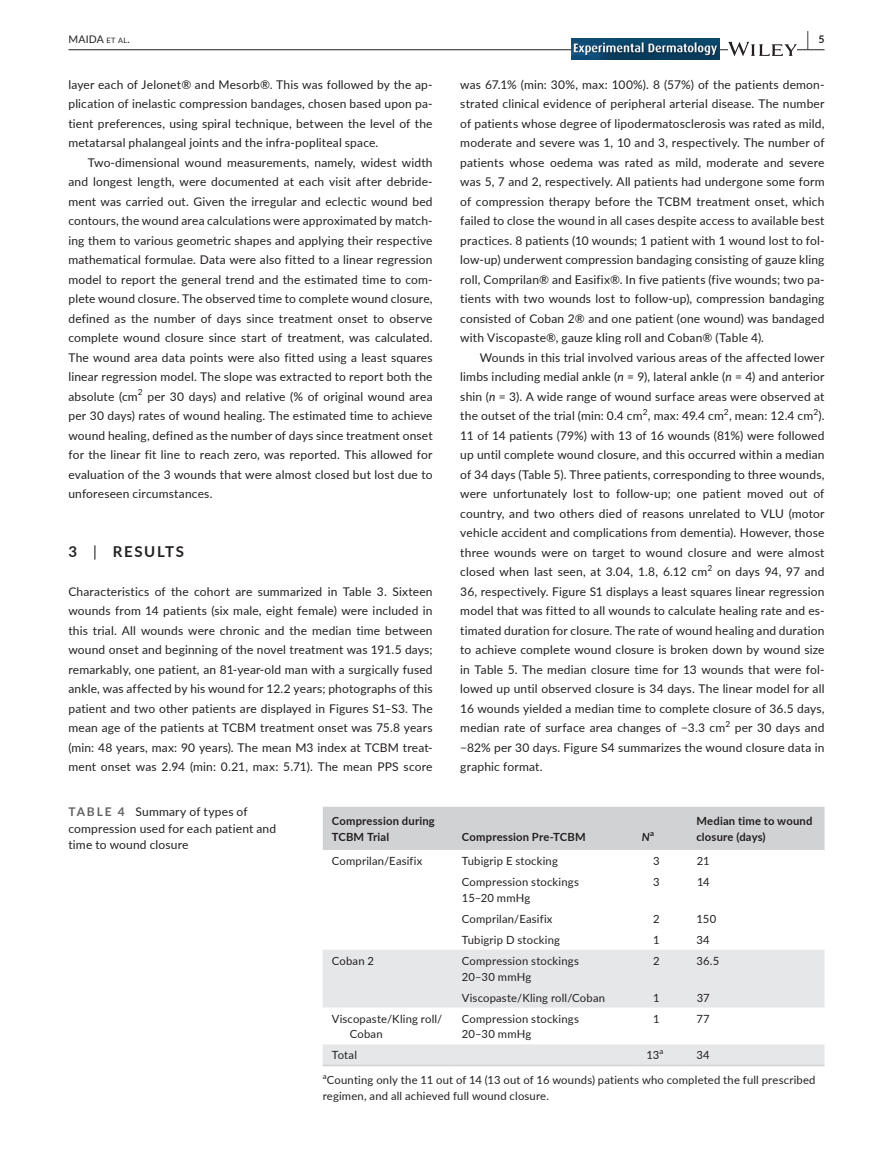
<style>
.page{position:relative;width:893px;height:1174px;background:#fff}
.page>*{position:absolute;margin:0;border:0;box-sizing:border-box;transform-origin:0 0}
.t1{font:700 19.5px "Lato";color:#231f20;scale:.43 1}
.t2{font:700 15px "Lato";letter-spacing:.105em;color:#231f20}
.t3{font:12px/19.5px "Lato";letter-spacing:.015em;color:#231f20;text-align:justify}
.t4{font:11.25px/15.8px "Lato";letter-spacing:.015em;color:#231f20}
.t5{font:700 11.25px/15.8px "Lato";letter-spacing:.015em;color:#231f20}
.t6{font:italic 700 11.25px "Lato";color:#231f20}
.t7{font:10.5px "Lato";letter-spacing:.02em;color:#231f20}
.t8{font:8.4px "Lato";color:#231f20}
.t9{font:7.8px "Lato";color:#231f20}
.t10{font:700 7.8px "Lato";color:#231f20}
.s1{font-size:7.35px}
.s2{font-style:italic}
.s3{font-weight:400}
.s4{font-weight:700;color:#636366}
</style>
<div class="page">
<hr style="left:68px;top:49px;width:756px;height:1px;background:#231f20">
<img style="left:571px;top:38px;width:149px;height:22px">
<svg style="left:728px;top:42px;width:69px;height:14px"></svg>
<div style="left:323px;top:806px;width:501px;height:44px;background:#d1d2d4"></div>
<svg style="left:323px;top:950px;width:501px;height:114px;fill:#e6e7e9"></svg>
<hr style="left:323px;top:1064px;width:130px;height:2px;background:#d1d2d4">
<hr style="left:453px;top:1064px;width:180px;height:2px;background:#d1d2d4">
<hr style="left:633px;top:1064px;width:54px;height:2px;background:#d1d2d4">
<hr style="left:687px;top:1064px;width:137px;height:2px;background:#d1d2d4">
<p class="t7" style="left:68px;top:31px;width:63px">MAIDA <span class="s1">et al</span>.</p>
<h1 class="t1" style="left:807px;top:25px;width:43px">| <sup>5</sup></h1>
<p class="t3" style="left:68px;top:74px;width:366px">layer each of Jelonet® and Mesorb®. This was followed by the ap&shy;plication of inelastic compression bandages, chosen based upon pa&shy;tient preferences, using spiral technique, between the level of the metatarsal phalangeal joints and the infra-popliteal space.</p>
<p class="t3" style="left:68px;top:152px;width:366px;text-indent:20px">Two-dimensional wound measurements, namely, widest width and longest length, were documented at each visit after debride&shy;ment was carried out. Given the irregular and eclectic wound bed contours, the wound area calculations were approximated by match&shy;ing them to various geometric shapes and applying their respective mathematical formulae. Data were also fitted to a linear regression model to report the general trend and the estimated time to com&shy;plete wound closure. The observed time to complete wound closure, defined as the number of days since treatment onset to observe complete wound closure since start of treatment, was calculated.<br>The wound area data points were also fitted using a least squares linear regression model. The slope was extracted to report both the absolute (cm</p>
<p class="t3" style="left:460px;top:74px;width:366px">was 67.1% (min: 30%, max: 100%). 8 (57%) of the patients demon&shy;strated clinical evidence of peripheral arterial disease. The number of patients whose degree of lipodermatosclerosis was rated as mild, moderate and severe was 1, 10 and 3, respectively. The number of patients whose oedema was rated as mild, moderate and severe was 5, 7 and 2, respectively. All patients had undergone some form of compression therapy before the TCBM treatment onset, which failed to close the wound in all cases despite access to available best practices. 8 patients (10 wounds; 1 patient with 1 wound lost to fol&shy;low-up) underwent compression bandaging consisting of gauze kling roll, Comprilan® and Easifix®. In five patients (five wounds; two pa&shy;tients with two wounds lost to follow-up), compression bandaging consisted of Coban 2® and one patient (one wound) was bandaged with Viscopaste®, gauze kling roll and Coban® (Table 4).</p>
<p class="t3" style="left:460px;top:347px;width:366px;text-indent:20px">Wounds in this trial involved various areas of the affected lower limbs including medial ankle (<span class="s2">n</span> = 9), lateral ankle (<span class="s2">n</span> = 4) and anterior shin (<span class="s2">n</span> = 3). A wide range of wound surface areas were observed at the outset of the trial (min: 0.4 cm , max: 49.4 cm , mean: 12.4 cm ).</p>
<p class="t8" style="left:138px;top:386px;width:6px">2</p>
<p class="t3" style="left:68px;top:386px;width:366px;text-indent:79px">per 30 days) and relative (% of original wound area per 30 days) rates of wound healing. The estimated time to achieve wound healing, defined as the number of days since treatment onset for the linear fit line to reach zero, was reported. This allowed for evaluation of the 3 wounds that were almost closed but lost due to unforeseen circumstances.</p>
<p class="t8" style="left:643px;top:406px;width:6px">2</p>
<p class="t8" style="left:724px;top:406px;width:6px">2</p>
<p class="t8" style="left:813px;top:406px;width:6px">2</p>
<p class="t3" style="left:460px;top:425px;width:366px">11 of 14 patients (79%) with 13 of 16 wounds (81%) were followed up until complete wound closure, and this occurred within a median of 34 days (Table 5). Three patients, corresponding to three wounds, were unfortunately lost to follow-up; one patient moved out of country, and two others died of reasons unrelated to VLU (motor vehicle accident and complications from dementia). However, those three wounds were on target to wound closure and were almost closed when last seen, at 3.04, 1.8, 6.12 cm</p>
<p class="t2" style="left:68px;top:540px;width:117px">3 <span class="s3">|</span> RESULTS</p>
<p class="t3" style="left:68px;top:581px;width:366px">Characteristics of the cohort are summarized in Table 3. Sixteen wounds from 14 patients (six male, eight female) were included in this trial. All wounds were chronic and the median time between wound onset and beginning of the novel treatment was 191.5 days; remarkably, one patient, an 81-year-old man with a surgically fused ankle, was affected by his wound for 12.2 years; photographs of this patient and two other patients are displayed in Figures S1–S3. The mean age of the patients at TCBM treatment onset was 75.8 years (min: 48 years, max: 90 years). The mean M3 index at TCBM treat&shy;ment onset was 2.94 (min: 0.21, max: 5.71). The mean PPS score</p>
<p class="t8" style="left:707px;top:562px;width:6px">2</p>
<p class="t3" style="left:460px;top:561px;width:366px;text-indent:257px">on days 94, 97 and 36, respectively. Figure S1 displays a least squares linear regression model that was fitted to all wounds to calculate healing rate and es&shy;timated duration for closure. The rate of wound healing and duration to achieve complete wound closure is broken down by wound size in Table 5. The median closure time for 13 wounds that were fol&shy;lowed up until observed closure is 34 days. The linear model for all 16 wounds yielded a median time to complete closure of 36.5 days, median rate of surface area changes of −3.3 cm</p>
<p class="t8" style="left:725px;top:718px;width:6px">2</p>
<p class="t3" style="left:460px;top:717px;width:366px;text-indent:275px">per 30 days and −82% per 30 days. Figure S4 summarizes the wound closure data in graphic format.</p>
<p class="t3" style="left:68px;top:803px;width:209px;line-height:16.5px;text-align:left"><span class="s4">TABLE 4</span> Summary of types of compression used for each patient and time to wound closure</p>
<p class="t5" style="left:332px;top:812px;width:105px">Compression during<br>TCBM Trial</p>
<p class="t5" style="left:462px;top:828px;width:125px">Compression Pre-TCBM</p>
<p class="t6" style="left:642px;top:828px;width:10px">N</p>
<p class="t10" style="left:650px;top:827px;width:5px">a</p>
<p class="t5" style="left:696px;top:812px;width:118px">Median time to wound closure (days)</p>
<p class="t4" style="left:332px;top:852px;width:92px">Comprilan/Easifix</p>
<p class="t4" style="left:462px;top:852px;width:98px">Tubigrip E stocking</p>
<p class="t4" style="left:653px;top:852px;width:8px">3</p>
<p class="t4" style="left:697px;top:852px;width:14px">21</p>
<p class="t4" style="left:462px;top:873px;width:119px">Compression stockings<br>15–20 mmHg</p>
<p class="t4" style="left:653px;top:873px;width:8px">3</p>
<p class="t4" style="left:697px;top:873px;width:14px">14</p>
<p class="t4" style="left:462px;top:910px;width:92px">Comprilan/Easifix</p>
<p class="t4" style="left:653px;top:910px;width:8px">2</p>
<p class="t4" style="left:696px;top:910px;width:21px">150</p>
<p class="t4" style="left:462px;top:931px;width:100px">Tubigrip D stocking</p>
<p class="t4" style="left:653px;top:931px;width:8px">1</p>
<p class="t4" style="left:696px;top:931px;width:15px">34</p>
<p class="t4" style="left:332px;top:952px;width:44px">Coban 2</p>
<p class="t4" style="left:462px;top:952px;width:119px">Compression stockings<br>20–30 mmHg</p>
<p class="t4" style="left:653px;top:952px;width:8px">2</p>
<p class="t4" style="left:696px;top:952px;width:24px">36.5</p>
<p class="t4" style="left:462px;top:989px;width:145px">Viscopaste/Kling roll/Coban</p>
<p class="t4" style="left:653px;top:989px;width:8px">1</p>
<p class="t4" style="left:697px;top:989px;width:14px">37</p>
<p class="t4" style="left:350px;top:1010px;width:94px;text-indent:-18px">Viscopaste/Kling roll/<br>Coban</p>
<p class="t4" style="left:462px;top:1010px;width:119px">Compression stockings<br>20–30 mmHg</p>
<p class="t4" style="left:653px;top:1010px;width:8px">1</p>
<p class="t4" style="left:696px;top:1010px;width:15px">77</p>
<p class="t4" style="left:332px;top:1047px;width:27px">Total</p>
<p class="t4" style="left:646px;top:1047px;width:14px">13</p>
<p class="t9" style="left:660px;top:1046px;width:5px">a</p>
<p class="t4" style="left:696px;top:1047px;width:15px">34</p>
<p class="t9" style="left:323px;top:1070px;width:5px">a</p>
<p class="t4" style="left:323px;top:1071px;width:494px;text-indent:4px">Counting only the 11 out of 14 (13 out of 16 wounds) patients who completed the full prescribed regimen, and all achieved full wound closure.</p>
</div>
